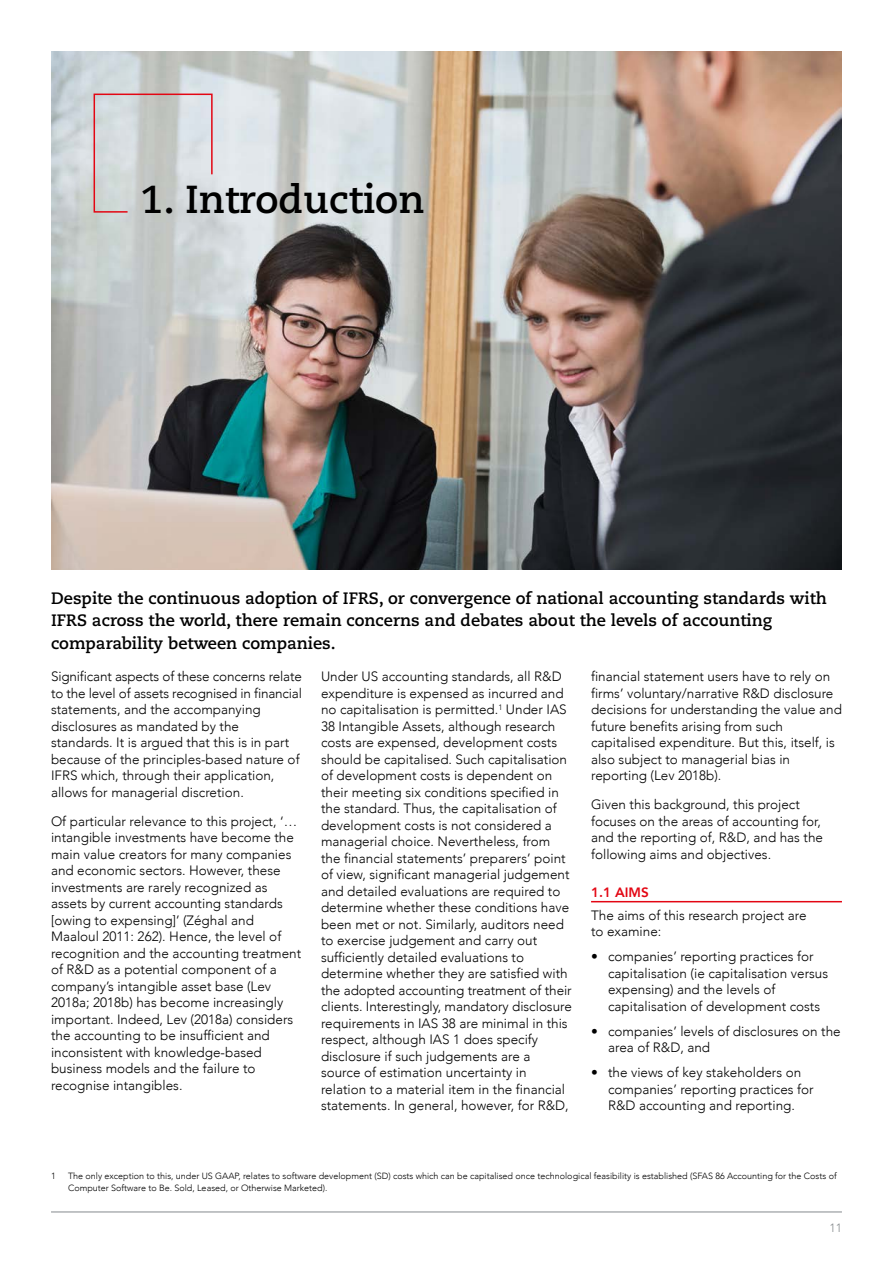
<style>
.page{position:relative;width:893px;height:1263px;background:#fff}
.page>*{position:absolute;margin:0;border:0;box-sizing:border-box;transform-origin:0 0}
.t1{font:700 39px "Caecilia";color:#000}
.t2{font:700 16.5px/22.5px "Caecilia";color:#000}
.t3{font:300 13.5px/16.5px "Avenir";color:#000}
.t4{font:800 13.5px "Avenir";color:#e30613}
.t5{font:300 12px "Avenir";color:#858a8d}
.t6{font:300 9px/11.2px "Avenir";color:#000}
</style>
<div class="page">
<img style="left:51px;top:51px;width:791px;height:519px">
<hr style="left:51px;top:1212px;width:791px;height:1px;background:#858a8d">
<svg style="left:93px;top:93px;width:120px;height:120px;background:#cfcfcf"></svg>
<hr style="left:591px;top:901px;width:251px;height:1px;background:#e30613">
<h1 class="t1" style="left:140px;top:176px;width:286px">1. Introduction</h1>
<p class="t2" style="left:51px;top:587px;width:777px">Despite the continuous adoption of IFRS, or convergence of national accounting standards with<br>IFRS across the world, there remain concerns and debates about the levels of accounting comparability between companies.</p>
<p class="t3" style="left:51px;top:668px;width:252px">Significant aspects of these concerns relate to the level of assets recognised in financial statements, and the accompanying disclosures as mandated by the standards. It is argued that this is in part because of the principles-based nature of IFRS which, through their application, allows for managerial discretion.</p>
<p class="t3" style="left:51px;top:813px;width:252px">Of particular relevance to this project, ‘… intangible investments have become the main value creators for many companies and economic sectors. However, these investments are rarely recognized as assets by current accounting standards [owing to expensing]’ (Zéghal and Maaloul 2011: 262). Hence, the level of recognition and the accounting treatment of R&amp;D as a potential component of a company’s intangible asset base (Lev 2018a; 2018b) has become increasingly important. Indeed, Lev (2018a) considers the accounting to be insufficient and inconsistent with knowledge-based business models and the failure to recognise intangibles.</p>
<p class="t3" style="left:591px;top:668px;width:252px">financial statement users have to rely on firms’ voluntary/narrative R&amp;D disclosure decisions for understanding the value and future benefits arising from such capitalised expenditure. But this, itself, is also subject to managerial bias in reporting (Lev 2018b).</p>
<p class="t3" style="left:591px;top:796px;width:233px">Given this background, this project focuses on the areas of accounting for, and the reporting of, R&amp;D, and has the following aims and objectives.</p>
<p class="t4" style="left:591px;top:881px;width:59px">1.1 AIMS</p>
<p class="t3" style="left:591px;top:907px;width:217px">The aims of this research project are to examine:</p>
<p class="t3" style="left:608px;top:948px;width:222px;text-indent:-17px">• companies’ reporting practices for capitalisation (ie capitalisation versus expensing) and the levels of capitalisation of development costs</p>
<p class="t3" style="left:608px;top:1023px;width:234px;text-indent:-17px">• companies’ levels of disclosures on the area of R&amp;D, and</p>
<p class="t3" style="left:608px;top:1064px;width:207px;text-indent:-17px">• the views of key stakeholders on companies’ reporting practices for<br>R&amp;D accounting and reporting.</p>
<p class="t3" style="left:321px;top:668px;width:252px">Under US accounting standards, all R&amp;D expenditure is expensed as incurred and no capitalisation is permitted.<sup>1</sup> Under IAS 38 Intangible Assets, although research costs are expensed, development costs should be capitalised. Such capitalisation of development costs is dependent on their meeting six conditions specified in the standard. Thus, the capitalisation of development costs is not considered a managerial choice. Nevertheless, from the financial statements’ preparers’ point of view, significant managerial judgement and detailed evaluations are required to determine whether these conditions have been met or not. Similarly, auditors need to exercise judgement and carry out sufficiently detailed evaluations to determine whether they are satisfied with the adopted accounting treatment of their clients. Interestingly, mandatory disclosure requirements in IAS 38 are minimal in this respect, although IAS 1 does specify disclosure if such judgements are a source of estimation uncertainty in relation to a material item in the financial statements. In general, however, for R&amp;D,</p>
<p class="t6" style="left:51px;top:1171px;width:6px">1</p>
<p class="t6" style="left:68px;top:1171px;width:770px">The only exception to this, under US GAAP, relates to software development (SD) costs which can be capitalised once technological feasibility is established (SFAS 86 Accounting for the Costs of<br>Computer Software to Be. Sold, Leased, or Otherwise Marketed).</p>
<p class="t5" style="left:829px;top:1221px;width:14px">11</p>
</div>
